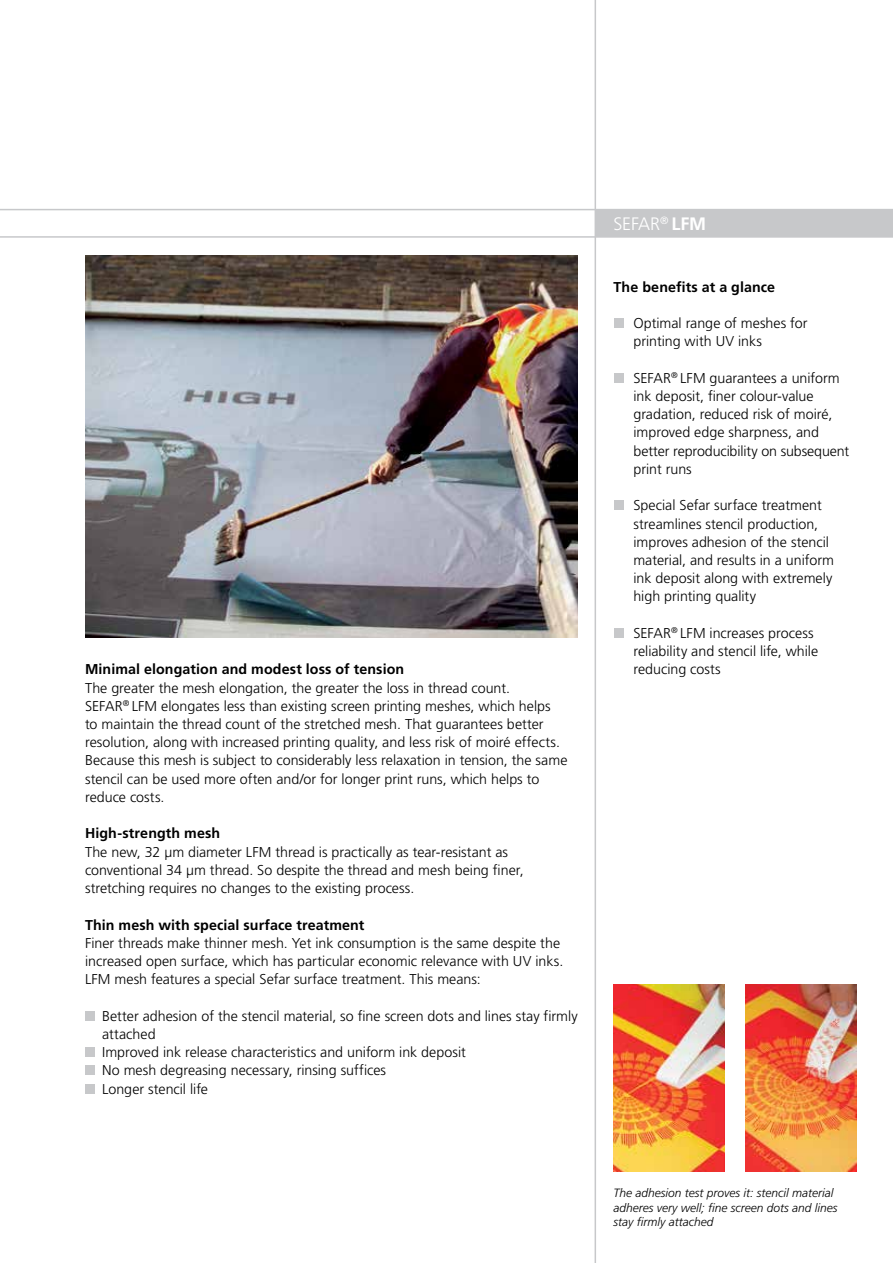
<style>
.page{position:relative;width:893px;height:1263px;background:#fff}
.page>*{position:absolute;margin:0;border:0;box-sizing:border-box;transform-origin:0 0}
.t1{font:300 18px "Frutiger LT Std";letter-spacing:-.015em;color:#fff}
.t2{font:300 14.25px/18.3px "Frutiger LT Std";color:#000}
.t3{font:700 14.25px "Frutiger LT Std";letter-spacing:.01em;color:#000}
.t4{font:italic 300 12px/14.9px "Frutiger LT Std";color:#000}
.s1{font-weight:700}
</style>
<div class="page">
<hr style="left:0;top:209px;width:893px;height:1px;background:#c7c8ca">
<hr style="left:0;top:236px;width:893px;height:2px;background:#c7c8ca">
<div style="left:595px;top:210px;width:298px;height:27px;background:#c7c8ca"></div>
<hr style="left:595px;top:0;width:1px;height:1263px;background:#c7c8ca">
<img style="left:614px;top:984px;width:110px;height:187px">
<img style="left:746px;top:984px;width:110px;height:187px">
<img style="left:85px;top:255px;width:492px;height:383px">
<div style="left:85px;top:1011px;width:10px;height:9px;background:#c7c8ca"></div>
<div style="left:85px;top:1047px;width:10px;height:10px;background:#c7c8ca"></div>
<div style="left:85px;top:1065px;width:10px;height:10px;background:#c7c8ca"></div>
<div style="left:85px;top:1083px;width:10px;height:10px;background:#c7c8ca"></div>
<div style="left:614px;top:318px;width:9px;height:10px;background:#c7c8ca"></div>
<div style="left:614px;top:373px;width:9px;height:10px;background:#c7c8ca"></div>
<div style="left:614px;top:500px;width:9px;height:10px;background:#c7c8ca"></div>
<div style="left:614px;top:628px;width:9px;height:10px;background:#c7c8ca"></div>
<p class="t3" style="left:85px;top:661px;width:321px">Minimal elongation and modest loss of tension</p>
<p class="t2" style="left:85px;top:679px;width:484px">The greater the mesh elongation, the greater the loss in thread count.<br>SEFAR<sup>®</sup> LFM elongates less than existing screen printing meshes, which helps<br>to maintain the thread count of the stretched mesh. That guarantees better resolution, along with increased printing quality, and less risk of moiré effects.<br>Because this mesh is subject to considerably less relaxation in tension, the same stencil can be used more often and/or for longer print runs, which helps to reduce costs.</p>
<p class="t3" style="left:85px;top:825px;width:137px">High-strength mesh</p>
<p class="t2" style="left:85px;top:843px;width:440px">The new, 32 μm diameter LFM thread is practically as tear-resistant as conventional 34 μm thread. So despite the thread and mesh being finer, stretching requires no changes to the existing process.</p>
<p class="t3" style="left:85px;top:916px;width:281px">Thin mesh with special surface treatment</p>
<p class="t2" style="left:85px;top:934px;width:480px">Finer threads make thinner mesh. Yet ink consumption is the same despite the increased open surface, which has particular economic relevance with UV inks.<br>LFM mesh features a special Sefar surface treatment. This means:</p>
<p class="t2" style="left:102px;top:1007px;width:477px">Better adhesion of the stencil material, so fine screen dots and lines stay firmly attached<br>Improved ink release characteristics and uniform ink deposit<br>No mesh degreasing necessary, rinsing suffices<br>Longer stencil life</p>
<p class="t1" style="left:613px;top:213px;width:94px">SEFAR<sup>®</sup> <span class="s1">LFM</span></p>
<p class="t3" style="left:613px;top:278px;width:163px">The benefits at a glance</p>
<p class="t2" style="left:633px;top:314px;width:176px">Optimal range of meshes for printing with UV inks</p>
<p class="t2" style="left:633px;top:369px;width:217px">SEFAR<sup>®</sup> LFM guarantees a uniform ink deposit, finer colour-value gradation, reduced risk of moiré, improved edge sharpness, and better reproducibility on subsequent print runs</p>
<p class="t2" style="left:633px;top:496px;width:202px">Special Sefar surface treatment streamlines stencil production, improves adhesion of the stencil material, and results in a uniform ink deposit along with extremely high printing quality</p>
<p class="t2" style="left:633px;top:624px;width:186px">SEFAR<sup>®</sup> LFM increases process reliability and stencil life, while reducing costs</p>
<p class="t4" style="left:613px;top:1185px;width:226px">The adhesion test proves it: stencil material adheres very well; fine screen dots and lines stay firmly attached</p>
</div>
